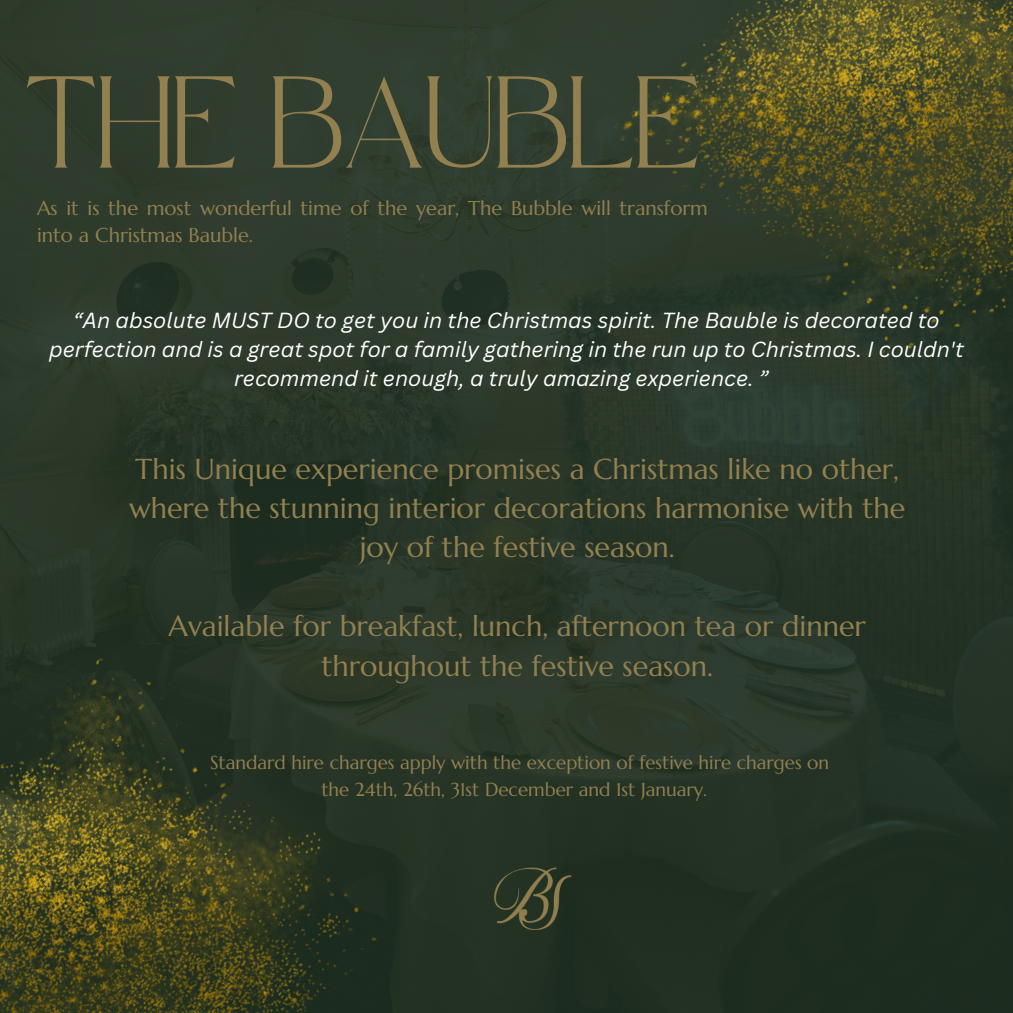
<style>
.page{position:relative;width:1013px;height:1013px;background:#fff}
.page>*{position:absolute;margin:0;border:0;box-sizing:border-box;transform-origin:0 0}
.t1{font:63.75px "Safira March";color:#928050}
.t2{font:28.75px/39.4px "Marcellus";color:#928050;text-align:center}
.t3{font:italic 21.25px/29px "Canva Sans";color:#fff;text-align:center}
.t4{font:20px/27.2px "Marcellus";color:#928050}
.t5{font:18.75px/26.2px "Marcellus";color:#928050;text-align:center}
</style>
<div class="page">
<div style="left:0;top:0;width:1012px;height:1012px;background:linear-gradient(to right,#2e3b2c,#233224)"></div>
<img style="left:609px;top:0;width:403px;height:425px">
<img style="left:452px;top:846px;width:160px;height:83px">
<img style="left:0;top:629px;width:403px;height:383px">
<h2 class="t1" style="left:25px;top:108px;width:676px">THE BAUBLE</h2>
<h2 class="t4" style="left:37px;top:194px;width:672px">As it is the most wonderful time of the year, The Bubble will transform into a Christmas Bauble.</h2>
<p class="t3" style="left:49px;top:305px;width:916px">“An absolute MUST DO to get you in the Christmas spirit. The Bauble is decorated to perfection and is a great spot for a family gathering in the run up to Christmas. I couldn't recommend it enough, a truly amazing experience. ”</p>
<p class="t2" style="left:129px;top:449px;width:777px">This Unique experience promises a Christmas like no other, where the stunning interior decorations harmonise with the joy of the festive season.</p>
<p class="t2" style="left:169px;top:606px;width:698px">Available for breakfast, lunch, afternoon tea or dinner throughout the festive season.</p>
<p class="t5" style="left:210px;top:749px;width:620px">Standard hire charges apply with the exception of festive hire charges on the 24th, 26th, 31st December and 1st January.</p>
</div>
